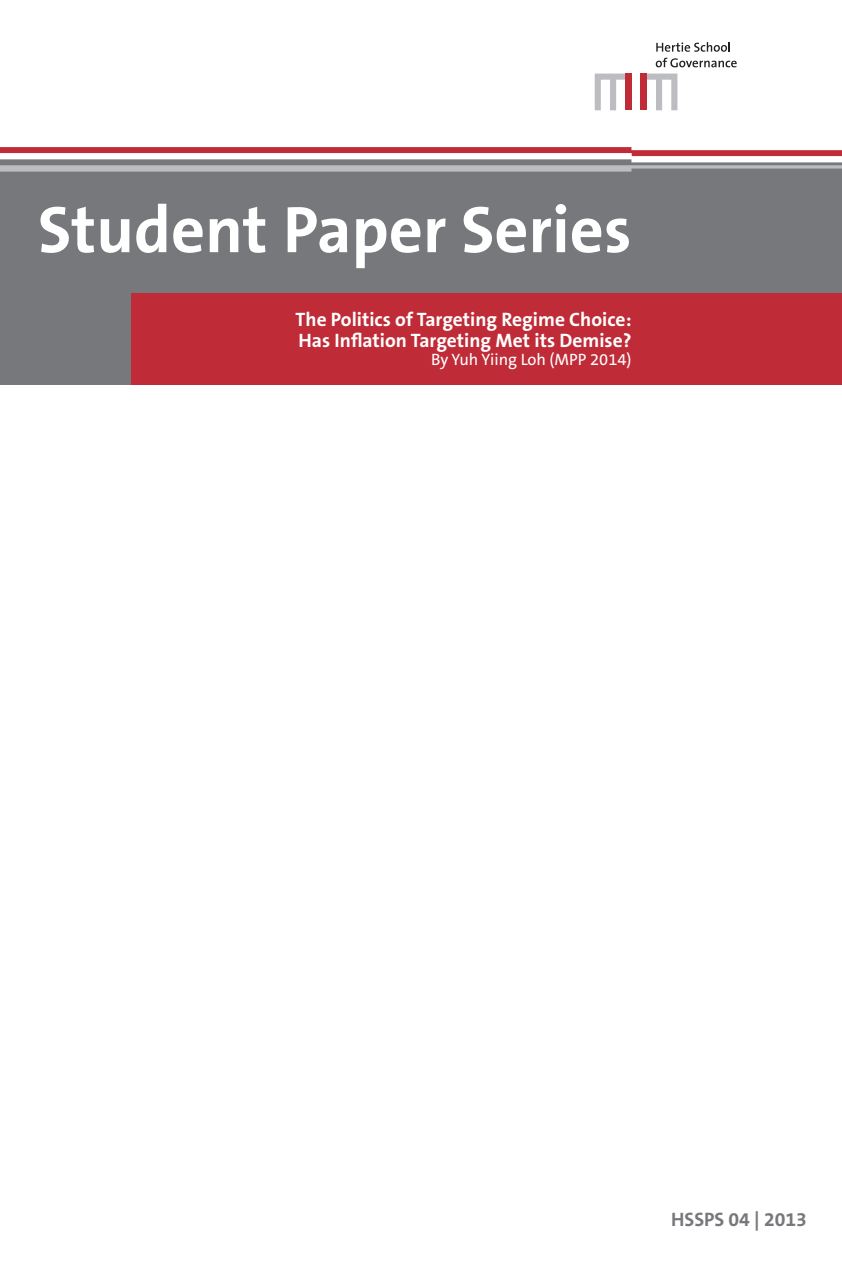
<style>
.page{position:relative;width:842px;height:1263px;background:#fff}
.page>*{position:absolute;margin:0;border:0;box-sizing:border-box;transform-origin:0 0}
.t1{font:700 66.3px "The Sans B7";color:#fff}
.t2{font:700 19.5px/21px "The Sans B7";color:#fff}
.t3{font:700 19.5px "The Sans B7";color:#76787b}
.t4{font:16.5px "The Sans B5 Plain";color:#fff}
</style>
<div class="page">
<svg style="left:656px;top:58px;width:81px;height:9px"></svg>
<svg style="left:656px;top:42px;width:74px;height:10px"></svg>
<svg style="left:647px;top:74px;width:30px;height:36px"></svg>
<div style="left:641px;top:74px;width:6px;height:36px;background:#bf2b37"></div>
<svg style="left:595px;top:74px;width:30px;height:36px"></svg>
<div style="left:625px;top:74px;width:6px;height:36px;background:#bf2b37"></div>
<div style="left:0;top:172px;width:842px;height:8px;background:#76787b"></div>
<svg style="left:0;top:147px;width:842px;height:25px"></svg>
<div style="left:0;top:180px;width:842px;height:205px;background:#76787b"></div>
<div style="left:132px;top:293px;width:710px;height:92px;background:#bf2b37"></div>
<h1 class="t1" style="left:38px;top:194px;width:595px">Student Paper Series</h1>
<p class="t2" style="left:296px;top:309px;width:337px">The Politics of Targeting Regime Choice:<br>Has Inflation Targeting Met its Demise?</p>
<p class="t4" style="left:431px;top:350px;width:202px">By Yuh Yiing Loh (MPP 2014)</p>
<p class="t3" style="left:671px;top:1208px;width:137px">HSSPS 04 | 2013</p>
</div>
